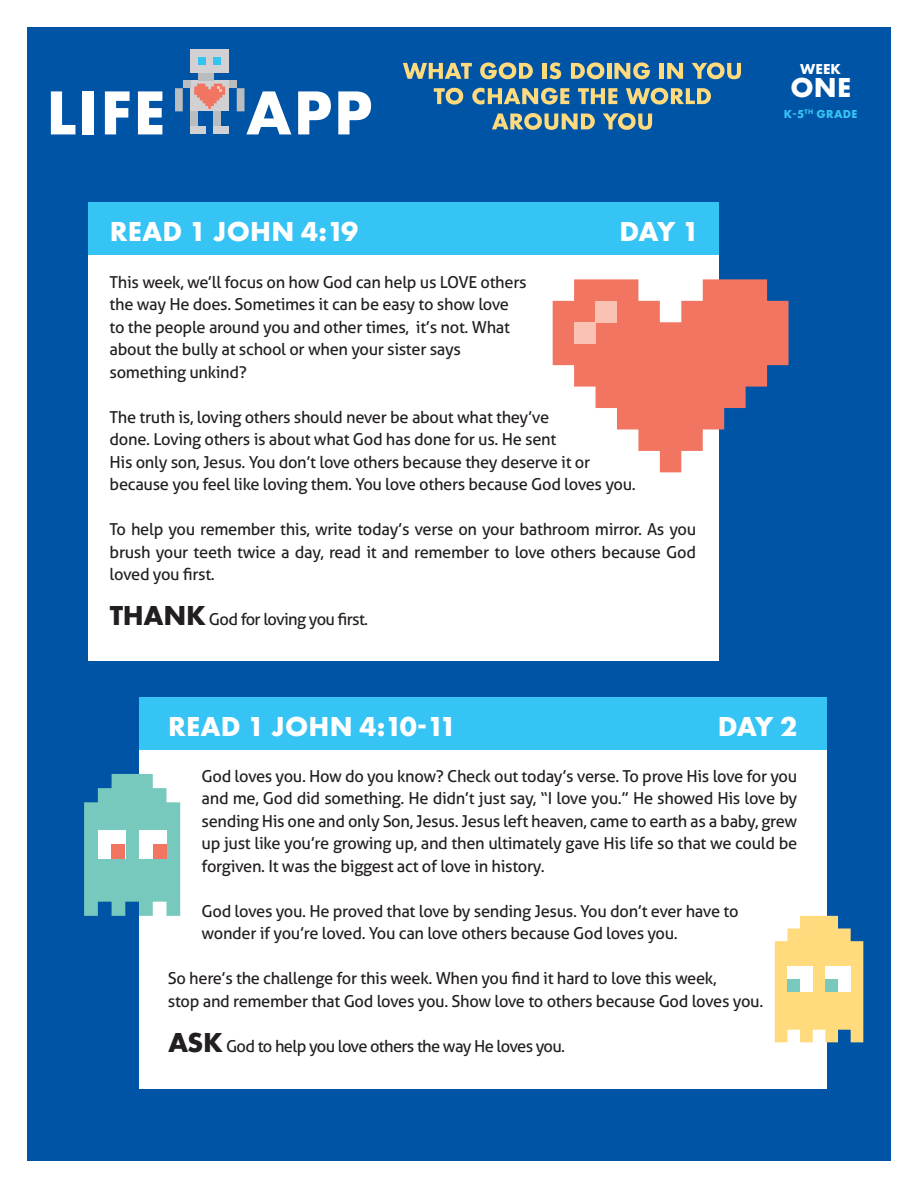
<style>
.page{position:relative;width:918px;height:1188px;background:#fff}
.page>*{position:absolute;margin:0;border:0;box-sizing:border-box;transform-origin:0 0}
.t1{font:700 28.5px "Futura PT";letter-spacing:.01em;color:#fff}
.t2{font:16.5px/22.5px "Aller";letter-spacing:-.02em;color:#231f20;text-align:justify}
.t3{font:16.5px "Aller";letter-spacing:-.04em;color:#231f20}
.t4{font:700 15px "Futura PT";color:#fff}
.t5{font:700 12px "Futura PT";letter-spacing:.03em;color:#36c4f5}
.s1{font-family:"Futura PT";font-weight:700;font-size:28.5px}
</style>
<div class="page">
<div style="left:27px;top:27px;width:864px;height:1134px;background:#0054a6"></div>
<div style="left:190px;top:50px;width:39px;height:23px;background:#d1d1d4"></div>
<div style="left:190px;top:80px;width:39px;height:31px;background:#d1d1d4"></div>
<div style="left:198px;top:73px;width:16px;height:7px;background:#babdbf"></div>
<div style="left:190px;top:111px;width:8px;height:16px;background:#babdbf"></div>
<div style="left:214px;top:111px;width:7px;height:16px;background:#babdbf"></div>
<div style="left:214px;top:57px;width:7px;height:8px;background:#33c4f2"></div>
<div style="left:198px;top:57px;width:8px;height:8px;background:#33c4f2"></div>
<div style="left:183px;top:80px;width:7px;height:8px;background:#babdbf"></div>
<svg style="left:175px;top:88px;width:8px;height:23px"></svg>
<div style="left:229px;top:80px;width:8px;height:8px;background:#babdbf"></div>
<svg style="left:51px;top:91px;width:24px;height:43px"></svg>
<div style="left:83px;top:91px;width:11px;height:43px;background:#fff"></div>
<svg style="left:105px;top:91px;width:25px;height:43px"></svg>
<svg style="left:138px;top:91px;width:24px;height:43px"></svg>
<svg style="left:237px;top:88px;width:54px;height:46px"></svg>
<svg style="left:298px;top:91px;width:33px;height:43px"></svg>
<svg style="left:338px;top:91px;width:33px;height:43px"></svg>
<svg style="left:194px;top:84px;width:31px;height:25px"></svg>
<div style="left:139px;top:698px;width:688px;height:391px;background:#fff"></div>
<div style="left:139px;top:698px;width:688px;height:52px;background:#36c4f5"></div>
<div style="left:88px;top:202px;width:631px;height:459px;background:#fff"></div>
<div style="left:88px;top:202px;width:631px;height:53px;background:#36c4f5"></div>
<div style="left:190px;top:126px;width:16px;height:8px;background:#d1d1d4"></div>
<div style="left:214px;top:126px;width:15px;height:8px;background:#d1d1d4"></div>
<svg style="left:403px;top:63px;width:69px;height:16px"></svg>
<svg style="left:480px;top:62px;width:53px;height:17px"></svg>
<hr style="left:543px;top:63px;width:4px;height:16px;background:#ffdb7d">
<svg style="left:549px;top:62px;width:12px;height:17px"></svg>
<svg style="left:571px;top:62px;width:33px;height:17px"></svg>
<hr style="left:607px;top:63px;width:4px;height:16px;background:#ffdb7d">
<svg style="left:614px;top:62px;width:36px;height:17px"></svg>
<hr style="left:660px;top:63px;width:4px;height:16px;background:#ffdb7d">
<svg style="left:667px;top:63px;width:16px;height:16px"></svg>
<svg style="left:692px;top:62px;width:49px;height:17px"></svg>
<svg style="left:434px;top:88px;width:29px;height:17px"></svg>
<svg style="left:472px;top:88px;width:97px;height:17px"></svg>
<svg style="left:578px;top:88px;width:39px;height:16px"></svg>
<svg style="left:626px;top:88px;width:85px;height:17px"></svg>
<svg style="left:492px;top:113px;width:103px;height:17px"></svg>
<svg style="left:603px;top:113px;width:49px;height:17px"></svg>
<svg style="left:553px;top:279px;width:236px;height:193px;fill:#f27561"></svg>
<div style="left:574px;top:322px;width:22px;height:22px;background:#fac2b3"></div>
<div style="left:596px;top:301px;width:21px;height:21px;background:#fac2b3"></div>
<svg style="left:84px;top:774px;width:96px;height:142px;background:#77c3bf"></svg>
<div style="left:98px;top:831px;width:27px;height:28px;background:#fff"></div>
<div style="left:139px;top:831px;width:28px;height:28px;background:#fff"></div>
<div style="left:153px;top:845px;width:14px;height:14px;background:#f27561"></div>
<div style="left:112px;top:845px;width:13px;height:14px;background:#f27561"></div>
<svg style="left:775px;top:916px;width:88px;height:126px;background:#efd58a"></svg>
<div style="left:825px;top:966px;width:26px;height:26px;background:#fff"></div>
<div style="left:787px;top:966px;width:26px;height:26px;background:#fff"></div>
<div style="left:787px;top:979px;width:13px;height:13px;background:#78c9bd"></div>
<div style="left:825px;top:979px;width:13px;height:13px;background:#78c9bd"></div>
<p class="t1" style="left:110px;top:214px;width:250px">READ 1 JOHN 4:19</p>
<p class="t1" style="left:620px;top:214px;width:81px">DAY 1</p>
<p class="t2" style="left:110px;top:271px;width:418px">This week, we’ll focus on how God can help us LOVE others</p>
<p class="t2" style="left:110px;top:293px;width:401px">the way He does. Sometimes it can be easy to show love</p>
<p class="t2" style="left:110px;top:316px;width:402px">to the people around you and other times, it’s not. What</p>
<p class="t2" style="left:110px;top:338px;width:353px">about the bully at school or when your sister says</p>
<p class="t2" style="left:110px;top:361px;width:139px">something unkind?</p>
<p class="t2" style="left:110px;top:406px;width:441px">The truth is, loving others should never be about what they’ve</p>
<p class="t2" style="left:110px;top:428px;width:448px">done. Loving others is about what God has done for us. He sent</p>
<p class="t2" style="left:110px;top:451px;width:482px">His only son, Jesus. You don’t love others because they deserve it or</p>
<p class="t2" style="left:110px;top:473px;width:528px">because you feel like loving them. You love others because God loves you.</p>
<p class="t2" style="left:110px;top:518px;width:588px">To help you remember this, write today’s verse on your bathroom mirror. As you brush your teeth twice a day, read it and remember to love others because God loved you first.</p>
<p class="t3" style="left:110px;top:609px;width:260px"><span class="s1">THANK</span> God for loving you first.</p>
<p class="t4" style="left:800px;top:59px;width:42px">WEEK</p>
<p class="t5" style="left:784px;top:106px;width:75px">K-5<sup>TH</sup> GRADE</p>
<h1 class="t1" style="left:790px;top:69px;width:62px">ONE</h1>
<p class="t1" style="left:168px;top:708px;width:290px">READ 1 JOHN 4:10-11</p>
<p class="t1" style="left:718px;top:708px;width:81px">DAY 2</p>
<p class="t2" style="left:202px;top:765px;width:597px">God loves you. How do you know? Check out today’s verse. To prove His love for you and me, God did something. He didn’t just say, “I love you.” He showed His love by sending His one and only Son, Jesus. Jesus left heaven, came to earth as a baby, grew up just like you’re growing up, and then ultimately gave His life so that we could be forgiven. It was the biggest act of love in history.</p>
<p class="t2" style="left:202px;top:900px;width:538px">God loves you. He proved that love by sending Jesus. You don’t ever have to</p>
<p class="t2" style="left:202px;top:922px;width:478px">wonder if you’re loved. You can love others because God loves you.</p>
<p class="t2" style="left:168px;top:967px;width:550px">So here’s the challenge for this week. When you find it hard to love this week,</p>
<p class="t2" style="left:168px;top:990px;width:597px">stop and remember that God loves you. Show love to others because God loves you.</p>
<p class="t3" style="left:168px;top:1036px;width:399px"><span class="s1">ASK</span> God to help you love others the way He loves you.</p>
</div>
